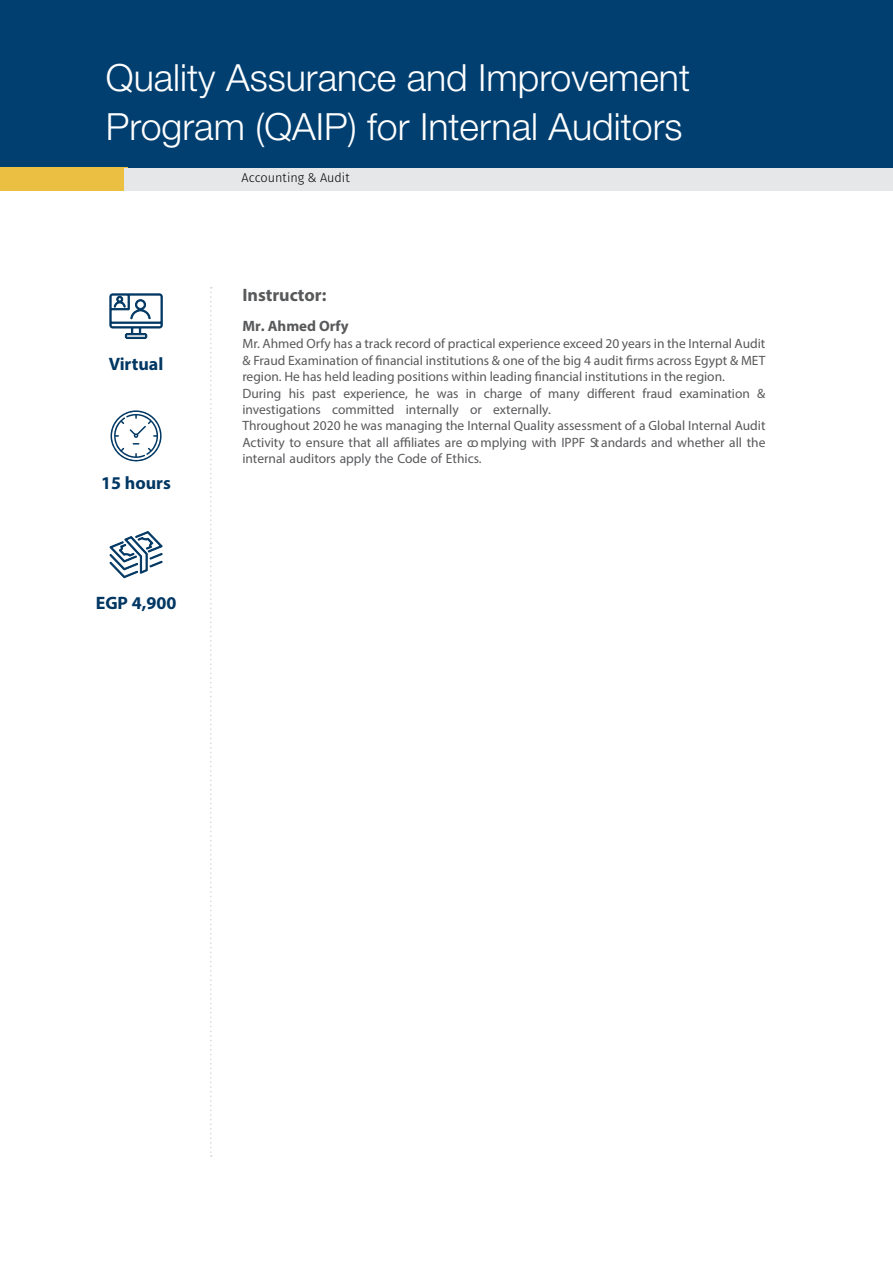
<style>
.page{position:relative;width:893px;height:1263px;background:#fff}
.page>*{position:absolute;margin:0;border:0;box-sizing:border-box;transform-origin:0 0}
.t1{font:300 37.5px/49.5px "Helvetica Neue LT Std";color:#fff}
.t2{font:700 18px "Myriad Pro";color:#003763}
.t3{font:700 18px "Myriad Pro";color:#58595b}
.t4{font:700 15px "Myriad Pro";color:#58595b}
.t5{font:13.5px/16.5px "Myriad Pro";color:#58595b}
.t6{font:300 12.75px "Fira Sans";color:#000}
</style>
<div class="page">
<div style="left:0;top:0;width:893px;height:168px;background:#003f70"></div>
<div style="left:0;top:168px;width:128px;height:23px;background:#ebc042"></div>
<div style="left:124px;top:168px;width:769px;height:22px;background:#e6e7e8"></div>
<svg style="left:210px;top:287px;width:2px;height:870px"></svg>
<svg style="left:109px;top:293px;width:54px;height:46px"></svg>
<svg style="left:109px;top:531px;width:54px;height:47px"></svg>
<svg style="left:111px;top:410px;width:51px;height:52px"></svg>
<h1 class="t1" style="left:106px;top:52px;width:586px">Quality Assurance and Improvement<br>Program (QAIP) for Internal Auditors</h1>
<h2 class="t2" style="left:109px;top:353px;width:56px">Virtual</h2>
<h2 class="t2" style="left:101px;top:472px;width:71px">15 hours</h2>
<h2 class="t2" style="left:96px;top:591px;width:82px">EGP 4,900</h2>
<p class="t6" style="left:242px;top:169px;width:110px">Accounting &amp; Audit</p>
<h2 class="t3" style="left:242px;top:283px;width:86px">Instructor:</h2>
<p class="t4" style="left:242px;top:316px;width:108px">Mr. Ahmed Orfy</p>
<p class="t5" style="left:242px;top:335px;width:525px">Mr. Ahmed Orfy has a track record of practical experience exceed 20 years in the Internal Audit &amp; Fraud Examination of financial institutions &amp; one of the big 4 audit firms across Egypt &amp; MET region. He has held leading positions within leading financial institutions in the region.<br>During his past experience, he was in charge of many different fraud examination &amp; investigations committed internally or externally.<br>Throughout 2020 he was managing the Internal Quality assessment of a Global Internal Audit Activity to ensure that all affiliates are co mplying with IPPF St andards and whether all the internal auditors apply the Code of Ethics.</p>
</div>
